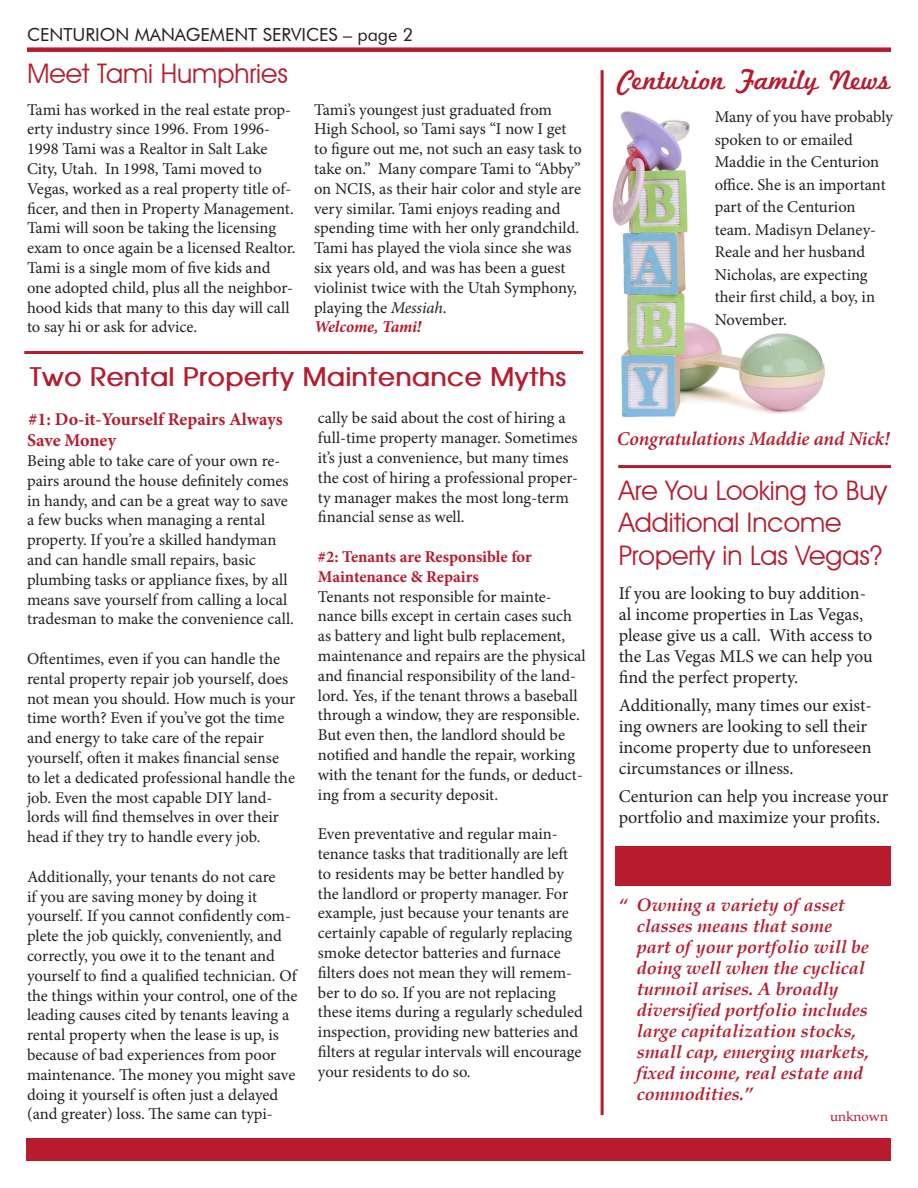
<style>
.page{position:relative;width:918px;height:1188px;background:#fff}
.page>*{position:absolute;margin:0;border:0;box-sizing:border-box;transform-origin:0 0}
.t1{font:28.5px "Marketing Script";color:#b71b2d}
.HEADLINE{font:27px/32.4px "Avant Garde IT Cby BT";color:#b71b2d}
.t2{font:700 25.5px "Avant Garde";color:#b71b2d}
.text{font:italic 600 19.5px "Minion Pro";letter-spacing:-.005em;color:#b71b2d}
.text-2{font:18px/21px "Minion Pro";color:#231f20}
.t3{font:italic 700 18px/21px "Book Antiqua";color:#b71b2d}
.t4{font:700 18px/21.6px "Minion Pro";color:#b71b2d}
.t5{font:18px "Futura BT";color:#231f20}
.text-3{font:16.5px/19.8px "Minion Pro";letter-spacing:-.005em;color:#231f20}
.t6{font:700 16.5px/19.8px "Minion Pro";letter-spacing:-.005em;color:#b71b2d}
.t7{font:italic 700 16.5px "Minion Pro";letter-spacing:-.005em;color:#b71b2d}
.t8{font:13.5px "Book Antiqua";color:#b71b2d}
.s1{font-style:italic}
</style>
<div class="page">
<img style="left:612px;top:111px;width:213px;height:307px">
<div style="left:27px;top:1138px;width:864px;height:23px;background:#b71b2d"></div>
<div style="left:27px;top:47px;width:864px;height:5px;background:#b71b2d"></div>
<hr style="left:601px;top:70px;width:3px;height:1045px;background:#b71b2d">
<hr style="left:24px;top:351px;width:559px;height:3px;background:#b71b2d">
<div style="left:616px;top:846px;width:275px;height:40px;background:#b71b2d"></div>
<hr style="left:618px;top:465px;width:273px;height:3px;background:#b71b2d">
<p class="t5" style="left:27px;top:23px;width:388px">CENTURION MANAGEMENT SERVICES – page 2</p>
<p class="HEADLINE" style="left:27px;top:57px;width:262px">Meet Tami Humphries</p>
<p class="text-3" style="left:27px;top:100px;width:270px">Tami has worked in the real estate prop&shy;erty industry since 1996. From 1996- 1998 Tami was a Realtor in Salt Lake City, Utah. In 1998, Tami moved to Vegas, worked as a real property title of&shy;ficer, and then in Property Management.<br>Tami will soon be taking the licensing exam to once again be a licensed Realtor.<br>Tami is a single mom of five kids and one adopted child, plus all the neighbor&shy;hood kids that many to this day will call to say hi or ask for advice.</p>
<p class="text-3" style="left:314px;top:100px;width:269px">Tami’s youngest just graduated from High School, so Tami says “I now I get to figure out me, not such an easy task to take on.” Many compare Tami to “Abby” on NCIS, as their hair color and style are very similar. Tami enjoys reading and spending time with her only grandchild.<br>Tami has played the viola since she was six years old, and was has been a guest violinist twice with the Utah Symphony, playing the <span class="s1">Messiah</span>.</p>
<p class="t7" style="left:314px;top:315px;width:109px">Welcome, Tami!</p>
<p class="t2" style="left:30px;top:360px;width:538px">Two Rental Property Maintenance Myths</p>
<p class="t4" style="left:27px;top:408px;width:257px">#1: Do-it-Yourself Repairs Always<br>Save Money</p>
<p class="text-3" style="left:27px;top:451px;width:268px">Being able to take care of your own re&shy;pairs around the house definitely comes in handy, and can be a great way to save a few bucks when managing a rental property. If you’re a skilled handyman and can handle small repairs, basic plumbing tasks or appliance fixes, by all means save yourself from calling a local tradesman to make the convenience call.</p>
<p class="text-3" style="left:27px;top:649px;width:270px">Oftentimes, even if you can handle the rental property repair job yourself, does not mean you should. How much is your time worth? Even if you’ve got the time and energy to take care of the repair yourself, often it makes financial sense to let a dedicated professional handle the job. Even the most capable DIY land&shy;lords will find themselves in over their head if they try to handle every job.</p>
<p class="text-3" style="left:27px;top:867px;width:272px">Additionally, your tenants do not care<br>if you are saving money by doing it yourself. If you cannot confidently com&shy;plete the job quickly, conveniently, and correctly, you owe it to the tenant and yourself to find a qualified technician. Of the things within your control, one of the leading causes cited by tenants leaving a rental property when the lease is up, is because of bad experiences from poor maintenance. The money you might save doing it yourself is often just a delayed (and greater) loss. The same can typi-</p>
<p class="text-3" style="left:318px;top:408px;width:262px">cally be said about the cost of hiring a full-time property manager. Sometimes it’s just a convenience, but many times the cost of hiring a professional proper&shy;ty manager makes the most long-term financial sense as well.</p>
<p class="t6" style="left:318px;top:547px;width:215px">#2: Tenants are Responsible for<br>Maintenance &amp; Repairs</p>
<p class="text-3" style="left:318px;top:587px;width:269px">Tenants not responsible for mainte&shy;nance bills except in certain cases such as battery and light bulb replacement, maintenance and repairs are the physical and financial responsibility of the land&shy;lord. Yes, if the tenant throws a baseball through a window, they are responsible.<br>But even then, the landlord should be notified and handle the repair, working with the tenant for the funds, or deduct&shy;ing from a security deposit.</p>
<p class="text-3" style="left:318px;top:824px;width:266px">Even preventative and regular main&shy;tenance tasks that traditionally are left to residents may be better handled by the landlord or property manager. For example, just because your tenants are certainly capable of regularly replacing smoke detector batteries and furnace filters does not mean they will remem&shy;ber to do so. If you are not replacing these items during a regularly scheduled inspection, providing new batteries and filters at regular intervals will encourage your residents to do so.</p>
<p class="t1" style="left:618px;top:63px;width:274px">Centurion Family News</p>
<p class="text-3" style="left:715px;top:106px;width:180px;line-height:22.5px">Many of you have probably spoken to or emailed<br>Maddie in the Centurion office. She is an important part of the Centurion team. Madisyn Delaney-<br>Reale and her husband<br>Nicholas, are expecting their first child, a boy, in<br>November.</p>
<p class="text" style="left:617px;top:425px;width:274px">Congratulations Maddie and Nick!</p>
<p class="HEADLINE" style="left:619px;top:474px;width:270px">Are You Looking to Buy<br>Additional Income<br>Property in Las Vegas?</p>
<p class="text-2" style="left:619px;top:583px;width:256px">If you are looking to buy addition&shy;al income properties in Las Vegas, please give us a call. With access to the Las Vegas MLS we can help you find the perfect property.</p>
<p class="text-2" style="left:619px;top:695px;width:255px">Additionally, many times our exist&shy;ing owners are looking to sell their income property due to unforeseen circumstances or illness.</p>
<p class="text-2" style="left:619px;top:786px;width:271px">Centurion can help you increase your portfolio and maximize your profits.</p>
<p class="t3" style="left:637px;top:895px;width:234px;text-indent:-18px">“ Owning a variety of asset classes means that some part of your portfolio will be doing well when the cyclical turmoil arises. A broadly diversified portfolio includes large capitalization stocks, small cap, emerging markets, fixed income, real estate and commodities.”</p>
<p class="t8" style="left:830px;top:1107px;width:59px">unknown</p>
</div>
